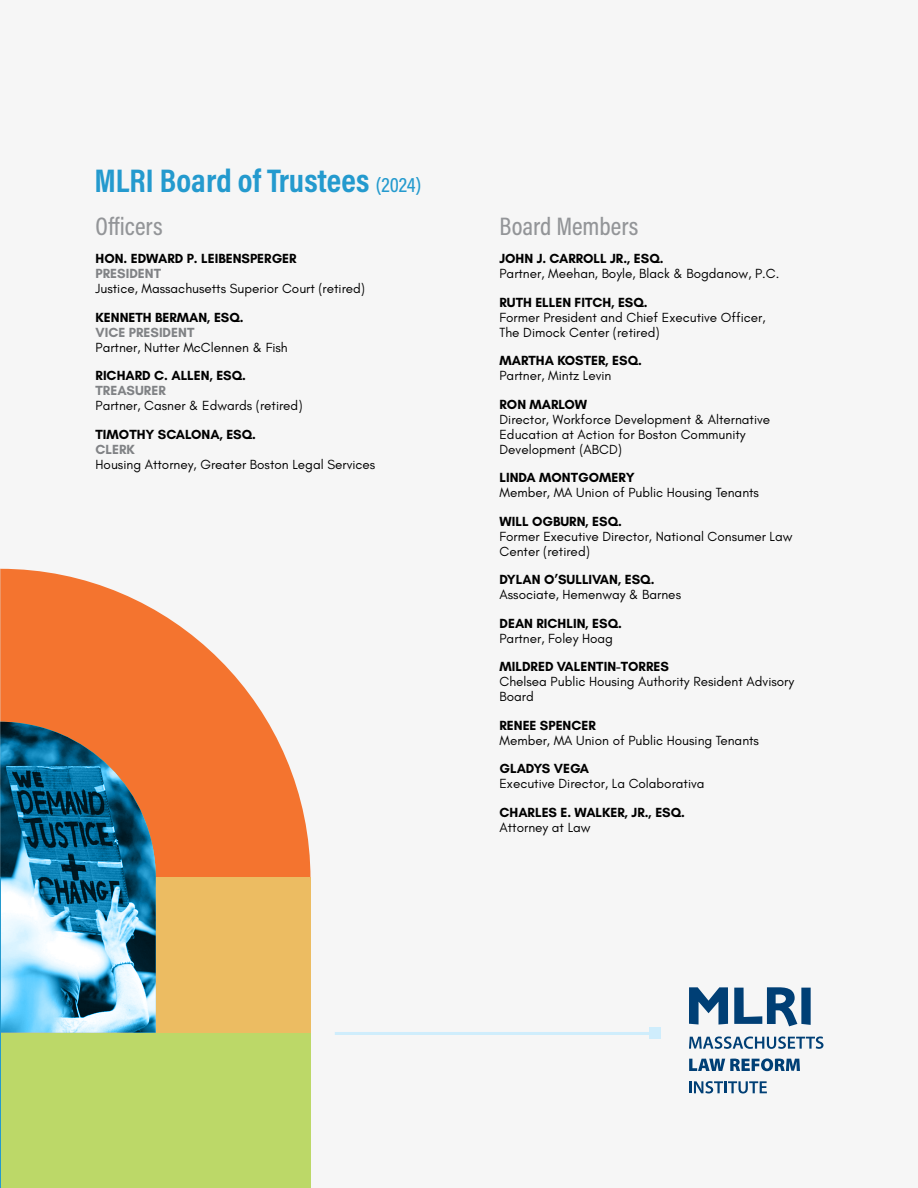
<style>
.page{position:relative;width:918px;height:1188px;background:#fff}
.page>*{position:absolute;margin:0;border:0;box-sizing:border-box;transform-origin:0 0}
.t1{font:700 33px "Acumin Pro Cond";color:#249ace}
.t2{font:500 25.5px "Acumin Pro Cond";color:#939598}
.t3{font:13.5px/15px "Glacial Indifference";color:#000}
.t4{font:700 13.5px "Glacial Indifference";color:#000}
.t5{font:700 13.5px "Glacial Indifference";color:#808285}
.s1{font-weight:500;font-size:21px}
</style>
<div class="page">
<svg style="left:1px;top:569px;width:309px;height:308px;fill:#f4742f"></svg>
<div style="left:0;top:877px;width:310px;height:311px;background:#bcd868"></div>
<div style="left:0;top:877px;width:310px;height:156px;background:#ecbc62"></div>
<svg style="left:1px;top:722px;width:155px;height:311px"></svg>
<hr style="left:0;top:569px;width:1px;height:309px;background:#cfedfc">
<hr style="left:0;top:878px;width:1px;height:310px;background:#249ace">
<svg style="left:689px;top:987px;width:39px;height:38px"></svg>
<svg style="left:734px;top:987px;width:77px;height:39px"></svg>
<svg style="left:689px;top:1036px;width:134px;height:13px"></svg>
<svg style="left:689px;top:1058px;width:111px;height:13px"></svg>
<svg style="left:689px;top:1081px;width:78px;height:13px"></svg>
<hr style="left:335px;top:1032px;width:321px;height:3px;background:#cfedfc">
<div style="left:650px;top:1027px;width:12px;height:12px;background:#cfedfc"></div>
<h1 class="t1" style="left:94px;top:159px;width:328px">MLRI Board of Trustees <span class="s1">(2024)</span></h1>
<h2 class="t2" style="left:96px;top:209px;width:69px">Officers</h2>
<p class="t4" style="left:96px;top:250px;width:203px">HON. EDWARD P. LEIBENSPERGER</p>
<p class="t5" style="left:96px;top:265px;width:67px">PRESIDENT</p>
<p class="t3" style="left:96px;top:281px;width:271px">Justice, Massachusetts Superior Court (retired)</p>
<p class="t4" style="left:96px;top:309px;width:150px">KENNETH BERMAN, ESQ.</p>
<p class="t5" style="left:96px;top:324px;width:100px">VICE PRESIDENT</p>
<p class="t3" style="left:96px;top:340px;width:194px">Partner, Nutter McClennen &amp; Fish</p>
<p class="t4" style="left:96px;top:367px;width:152px">RICHARD C. ALLEN, ESQ.</p>
<p class="t5" style="left:96px;top:382px;width:72px">TREASURER</p>
<p class="t3" style="left:96px;top:398px;width:208px">Partner, Casner &amp; Edwards (retired)</p>
<p class="t4" style="left:96px;top:426px;width:162px">TIMOTHY SCALONA, ESQ.</p>
<p class="t5" style="left:96px;top:441px;width:41px">CLERK</p>
<p class="t3" style="left:96px;top:457px;width:281px">Housing Attorney, Greater Boston Legal Services</p>
<h2 class="t2" style="left:500px;top:209px;width:140px">Board Members</h2>
<p class="t4" style="left:500px;top:250px;width:166px">JOHN J. CARROLL JR., ESQ.</p>
<p class="t3" style="left:500px;top:266px;width:281px">Partner, Meehan, Boyle, Black &amp; Bogdanow, P.C.</p>
<p class="t4" style="left:500px;top:294px;width:150px">RUTH ELLEN FITCH, ESQ.</p>
<p class="t3" style="left:500px;top:310px;width:268px">Former President and Chief Executive Officer,<br>The Dimock Center (retired)</p>
<p class="t4" style="left:500px;top:352px;width:144px">MARTHA KOSTER, ESQ.</p>
<p class="t3" style="left:500px;top:368px;width:114px">Partner, Mintz Levin</p>
<p class="t4" style="left:500px;top:396px;width:89px">RON MARLOW</p>
<p class="t3" style="left:500px;top:412px;width:272px">Director, Workforce Development &amp; Alternative<br>Education at Action for Boston Community<br>Development (ABCD)</p>
<p class="t4" style="left:500px;top:469px;width:137px">LINDA MONTGOMERY</p>
<p class="t3" style="left:500px;top:485px;width:261px">Member, MA Union of Public Housing Tenants</p>
<p class="t4" style="left:500px;top:513px;width:124px">WILL OGBURN, ESQ.</p>
<p class="t3" style="left:500px;top:529px;width:295px">Former Executive Director, National Consumer Law<br>Center (retired)</p>
<p class="t4" style="left:500px;top:571px;width:157px">DYLAN O’SULLIVAN, ESQ.</p>
<p class="t3" style="left:500px;top:587px;width:183px">Associate, Hemenway &amp; Barnes</p>
<p class="t4" style="left:500px;top:615px;width:124px">DEAN RICHLIN, ESQ.</p>
<p class="t3" style="left:500px;top:631px;width:115px">Partner, Foley Hoag</p>
<p class="t4" style="left:500px;top:658px;width:171px">MILDRED VALENTIN-TORRES</p>
<p class="t3" style="left:500px;top:674px;width:296px">Chelsea Public Housing Authority Resident Advisory<br>Board</p>
<p class="t4" style="left:500px;top:717px;width:98px">RENEE SPENCER</p>
<p class="t3" style="left:500px;top:733px;width:261px">Member, MA Union of Public Housing Tenants</p>
<p class="t4" style="left:500px;top:760px;width:91px">GLADYS VEGA</p>
<p class="t3" style="left:500px;top:776px;width:207px">Executive Director, La Colaborativa</p>
<p class="t4" style="left:500px;top:804px;width:187px">CHARLES E. WALKER, JR., ESQ.</p>
<p class="t3" style="left:500px;top:820px;width:93px">Attorney at Law</p>
</div>
